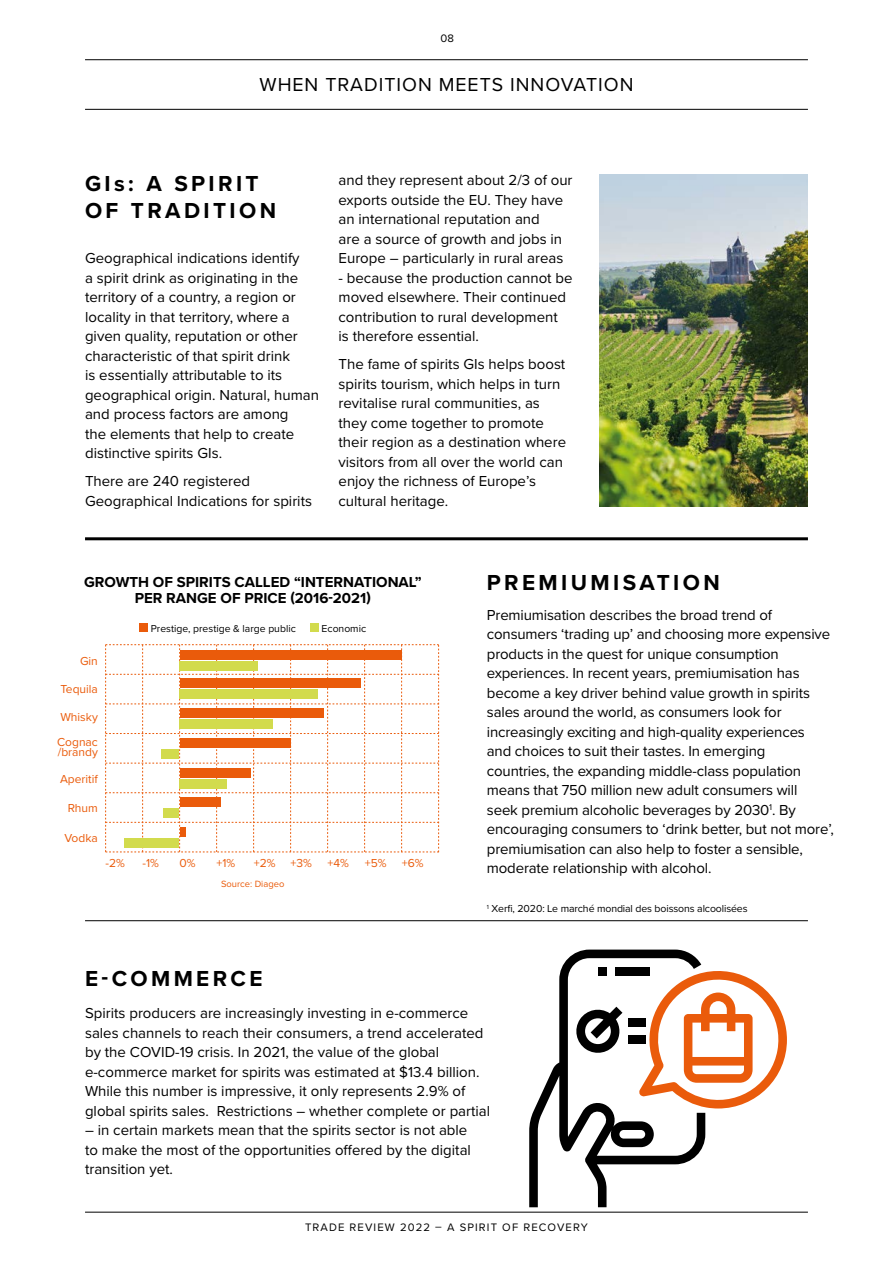
<style>
.page{position:relative;width:893px;height:1263px;background:#fff}
.page>*{position:absolute;margin:0;border:0;box-sizing:border-box;transform-origin:0 0}
.t1{font:700 22.5px/27px "Proxima Nova";letter-spacing:.15em;color:#000}
.t2{font:19.5px "Proxima Nova";letter-spacing:.05em;color:#000}
.t3{font:15px/19.5px "Proxima Nova";color:#000}
.t4{font:700 15px/15.6px "Proxima Nova";color:#000;text-align:center}
.t5{font:12px/10.5px "Proxima Nova";color:#ea5b0b}
.t6{font:11.25px "Proxima Nova";letter-spacing:.1em;color:#000}
.t7{font:10.5px "Proxima Nova";letter-spacing:-.01em;color:#000}
.t8{font:10.35px "Proxima Nova";color:#000}
.t9{font:9.45px "Proxima Nova";color:#ea5b0b}
</style>
<div class="page">
<hr style="left:85px;top:1212px;width:723px;height:1px;background:#000">
<hr style="left:85px;top:59px;width:723px;height:1px;background:#000">
<hr style="left:85px;top:109px;width:723px;height:1px;background:#000">
<hr style="left:892px;top:944px;width:1px;height:268px;background:#fef1e7">
<hr style="left:85px;top:537px;width:723px;height:3px;background:#000">
<hr style="left:85px;top:920px;width:723px;height:1px;background:#000">
<img style="left:600px;top:174px;width:208px;height:332px">
<svg style="left:529px;top:949px;width:176px;height:258px"></svg>
<svg style="left:639px;top:962px;width:148px;height:146px"></svg>
<svg style="left:573px;top:1007px;width:49px;height:49px"></svg>
<div style="left:628px;top:1018px;width:17px;height:9px;background:#000"></div>
<div style="left:628px;top:1035px;width:17px;height:9px;background:#000"></div>
<div style="left:140px;top:623px;width:8px;height:9px;background:#ea5b0b"></div>
<div style="left:310px;top:623px;width:9px;height:9px;background:#d2db4d"></div>
<svg style="left:105px;top:644px;width:334px;height:209px"></svg>
<div style="left:180px;top:650px;width:221px;height:9px;background:#ea5b0b"></div>
<div style="left:180px;top:661px;width:78px;height:9px;background:#d2db4d"></div>
<div style="left:180px;top:679px;width:181px;height:9px;background:#ea5b0b"></div>
<div style="left:180px;top:690px;width:138px;height:9px;background:#d2db4d"></div>
<div style="left:180px;top:708px;width:143px;height:10px;background:#ea5b0b"></div>
<div style="left:180px;top:720px;width:93px;height:9px;background:#d2db4d"></div>
<div style="left:180px;top:738px;width:110px;height:9px;background:#ea5b0b"></div>
<div style="left:161px;top:749px;width:18px;height:9px;background:#d2db4d"></div>
<div style="left:180px;top:769px;width:71px;height:9px;background:#ea5b0b"></div>
<div style="left:180px;top:780px;width:47px;height:9px;background:#d2db4d"></div>
<div style="left:180px;top:797px;width:40px;height:10px;background:#ea5b0b"></div>
<div style="left:164px;top:809px;width:15px;height:9px;background:#d2db4d"></div>
<div style="left:180px;top:827px;width:6px;height:9px;background:#ea5b0b"></div>
<div style="left:125px;top:838px;width:54px;height:9px;background:#d2db4d"></div>
<p class="t6" style="left:440px;top:30px;width:15px">08</p>
<h2 class="t2" style="left:259px;top:70px;width:376px">WHEN TRADITION MEETS INNOVATION</h2>
<h1 class="t1" style="left:85px;top:170px;width:193px">GIs: A SPIRIT<br>OF TRADITION</h1>
<p class="t3" style="left:85px;top:248px;width:235px">Geographical indications identify<br>a spirit drink as originating in the territory of a country, a region or locality in that territory, where a given quality, reputation or other characteristic of that spirit drink<br>is essentially attributable to its geographical origin. Natural, human and process factors are among<br>the elements that help to create distinctive spirits GIs.</p>
<p class="t3" style="left:85px;top:471px;width:228px">There are 240 registered<br>Geographical Indications for spirits</p>
<p class="t3" style="left:339px;top:170px;width:236px">and they represent about 2/3 of our exports outside the EU. They have an international reputation and<br>are a source of growth and jobs in Europe – particularly in rural areas</p>
<p class="t3" style="left:339px;top:268px;width:236px">- because the production cannot be moved elsewhere. Their continued contribution to rural development<br>is therefore essential.</p>
<p class="t3" style="left:339px;top:354px;width:229px">The fame of spirits GIs helps boost spirits tourism, which helps in turn revitalise rural communities, as they come together to promote their region as a destination where visitors from all over the world can enjoy the richness of Europe’s cultural heritage.</p>
<p class="t4" style="left:84px;top:574px;width:339px">GROWTH OF SPIRITS CALLED “INTERNATIONAL”<br>PER RANGE OF PRICE (2016-2021)</p>
<p class="t5" style="left:80px;top:655px;width:19px">Gin</p>
<p class="t5" style="left:60px;top:683px;width:39px">Tequila</p>
<p class="t5" style="left:60px;top:711px;width:39px">Whisky</p>
<p class="t5" style="left:57px;top:736px;width:42px">Cognac /brandy</p>
<p class="t5" style="left:60px;top:773px;width:39px">Aperitif</p>
<p class="t5" style="left:68px;top:803px;width:32px">Rhum</p>
<p class="t5" style="left:64px;top:832px;width:35px">Vodka</p>
<p class="t5" style="left:105px;top:857px;width:21px">-2%</p>
<p class="t8" style="left:151px;top:620px;width:146px">Prestige, prestige &amp; large public</p>
<p class="t8" style="left:322px;top:620px;width:46px">Economic</p>
<p class="t5" style="left:142px;top:857px;width:18px">-1%</p>
<p class="t5" style="left:179px;top:857px;width:18px">0%</p>
<p class="t5" style="left:216px;top:857px;width:20px">+1%</p>
<p class="t5" style="left:254px;top:857px;width:60px">+2% +3%</p>
<p class="t5" style="left:328px;top:857px;width:23px">+4%</p>
<p class="t5" style="left:365px;top:857px;width:23px">+5%</p>
<p class="t5" style="left:402px;top:857px;width:23px">+6%</p>
<p class="t9" style="left:221px;top:877px;width:65px">Source: Diageo</p>
<h1 class="t1" style="left:487px;top:569px;width:234px">PREMIUMISATION</h1>
<p class="t3" style="left:487px;top:604px;width:349px">Premiumisation describes the broad trend of consumers ‘trading up’ and choosing more expensive products in the quest for unique consumption experiences. In recent years, premiumisation has become a key driver behind value growth in spirits sales around the world, as consumers look for increasingly exciting and high-quality experiences<br>and choices to suit their tastes. In emerging<br>countries, the expanding middle-class population means that 750 million new adult consumers will<br>seek premium alcoholic beverages by 2030<sup>1</sup>. By encouraging consumers to ‘drink better, but not more’, premiumisation can also help to foster a sensible, moderate relationship with alcohol.</p>
<p class="t7" style="left:487px;top:901px;width:262px"><sup>1</sup> Xerfi, 2020: Le marché mondial des boissons alcoolisées</p>
<h1 class="t1" style="left:85px;top:964px;width:179px">E-COMMERCE</h1>
<p class="t3" style="left:85px;top:1003px;width:407px">Spirits producers are increasingly investing in e-commerce sales channels to reach their consumers, a trend accelerated by the COVID-19 crisis. In 2021, the value of the global e-commerce market for spirits was estimated at $13.4 billion.<br>While this number is impressive, it only represents 2.9% of global spirits sales. Restrictions – whether complete or partial</p>
<p class="t3" style="left:85px;top:1120px;width:387px">– in certain markets mean that the spirits sector is not able to make the most of the opportunities offered by the digital transition yet.</p>
<p class="t6" style="left:305px;top:1218px;width:284px">TRADE REVIEW 2022 – A SPIRIT OF RECOVERY</p>
</div>
